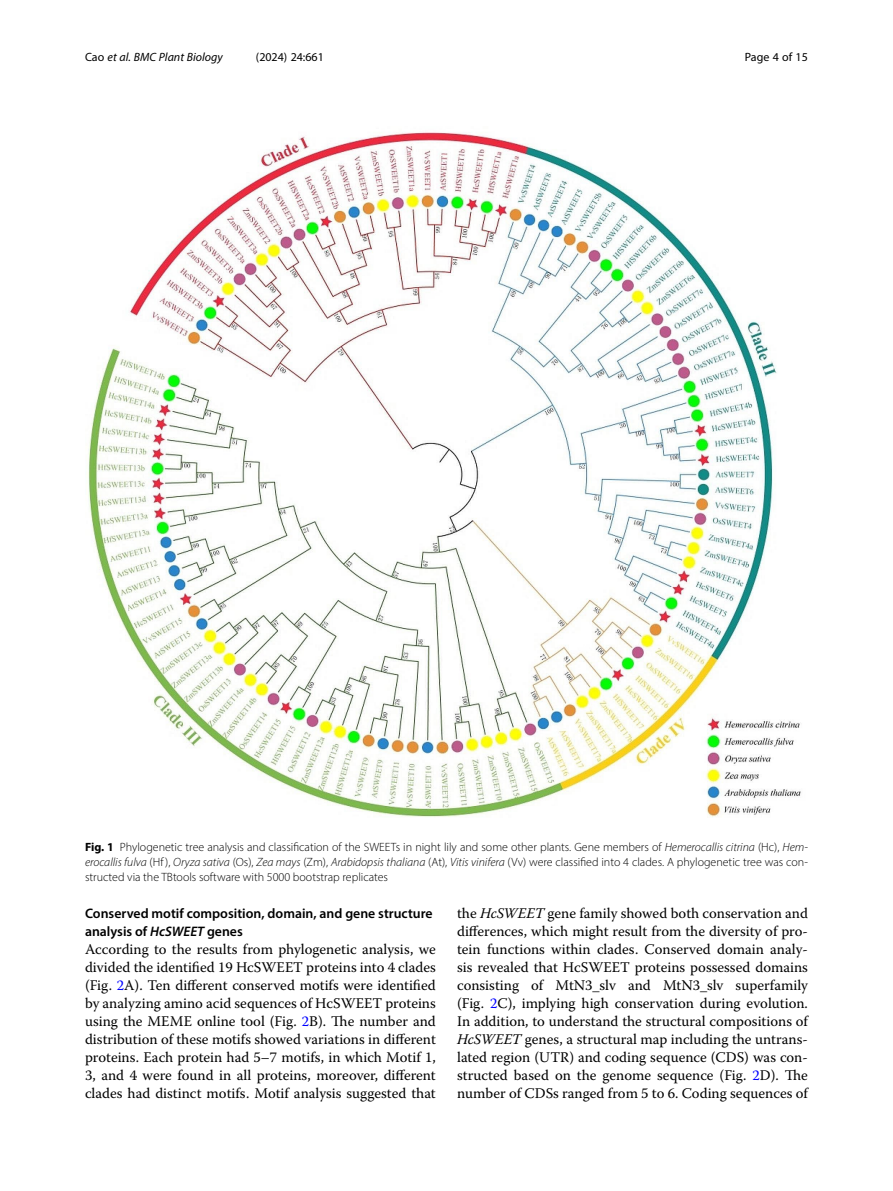
<style>
.page{position:relative;width:893px;height:1191px;background:#fff}
.page>*{position:absolute;margin:0;border:0;box-sizing:border-box;transform-origin:0 0}
.Body_Text{font:14.7px/18px "Warnock Pro";color:#000;text-align:justify}
.Head_2{font:600 13.8px/18px "Myriad Pro";color:#000}
.Figure_Caption{font:300 12px/15px "Myriad Pro";color:#000;text-align:justify}
.t1{font:italic 12px "Myriad Pro";color:#000}
.t2{font:12px "Myriad Pro";color:#000}
.s1{font-style:normal}
.s2{font-weight:700}
.s3{font-style:italic}
.s4{color:#00f}
</style>
<div class="page">
<img style="left:88px;top:132px;width:713px;height:685px">
<p class="t1" style="left:85px;top:50px;width:139px"><span class="s1">Cao</span> et al. BMC Plant Biology</p>
<p class="t2" style="left:256px;top:50px;width:70px">(2024) 24:661</p>
<p class="t2" style="left:745px;top:50px;width:65px">Page 4 of 15</p>
<p class="Figure_Caption" style="left:85px;top:839px;width:724px"><span class="s2">Fig. 1</span> Phylogenetic tree analysis and classification of the SWEETs in night lily and some other plants. Gene members of <span class="s3">Hemerocallis citrina</span> (Hc), <span class="s3">Hem&shy;erocallis fulva</span> (Hf ), <span class="s3">Oryza sativa</span> (Os), <span class="s3">Zea mays</span> (Zm), <span class="s3">Arabidopsis thaliana</span> (At), <span class="s3">Vitis vinifera</span> (Vv) were classified into 4 clades. A phylogenetic tree was con&shy;structed via the TBtools software with 5000 bootstrap replicates</p>
<p class="Head_2" style="left:85px;top:904px;width:349px">Conserved motif composition, domain, and gene structure analysis of <span class="s3">HcSWEET</span> genes</p>
<p class="Body_Text" style="left:85px;top:940px;width:352px">According to the results from phylogenetic analysis, we divided the identified 19 HcSWEET proteins into 4 clades (Fig. <span class="s4">2</span>A). Ten different conserved motifs were identified by analyzing amino acid sequences of HcSWEET proteins using the MEME online tool (Fig. <span class="s4">2</span>B). The number and distribution of these motifs showed variations in different proteins. Each protein had 5–7 motifs, in which Motif 1, 3, and 4 were found in all proteins, moreover, different clades had distinct motifs. Motif analysis suggested that</p>
<p class="Body_Text" style="left:457px;top:904px;width:352px">the <span class="s3">HcSWEET</span> gene family showed both conservation and differences, which might result from the diversity of pro&shy;tein functions within clades. Conserved domain analy&shy;sis revealed that HcSWEET proteins possessed domains consisting of MtN3_slv and MtN3_slv superfamily (Fig. <span class="s4">2</span>C), implying high conservation during evolution.<br>In addition, to understand the structural compositions of <span class="s3">HcSWEET</span> genes, a structural map including the untrans&shy;lated region (UTR) and coding sequence (CDS) was con&shy;structed based on the genome sequence (Fig. <span class="s4">2</span>D). The number of CDSs ranged from 5 to 6. Coding sequences of</p>
</div>
